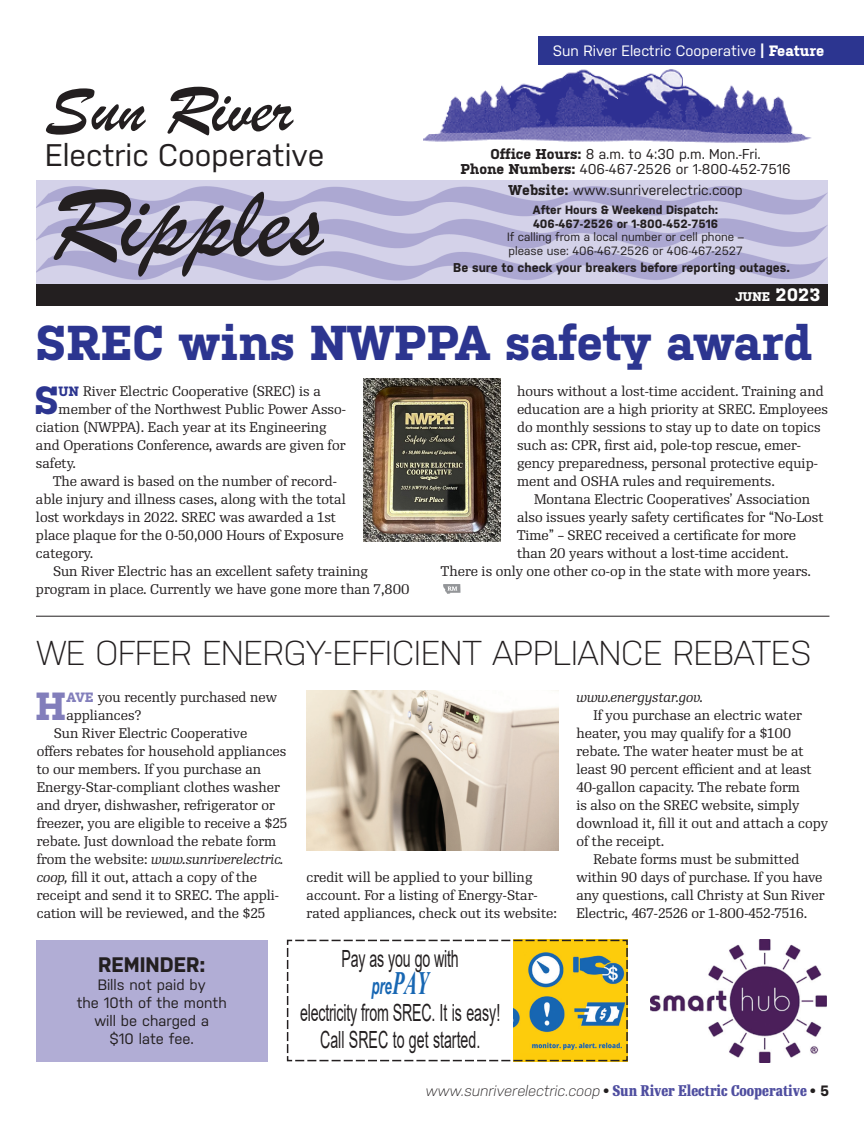
<style>
.page{position:relative;width:864px;height:1134px;background:#fff}
.page>*{position:absolute;margin:0;border:0;box-sizing:border-box;transform-origin:0 0}
.t1{font:108px "Brush Script";color:#231f20}
.t2{font:71.7px "Brush Script";color:#231f20}
.Headline_Co-op_Kultu{font:700 48.9px "Kulturista";color:#2c3590}
.Lead-in_copy_ragR{font:700 39.15px "Kulturista";color:#2c3590}
.Lead-in_copy_ragR-2{font:700 39.15px "Kulturista";color:#827ebb}
.Headline{font:300 34.5px "Nudista";color:#231f20}
.t3{font:31.2px "Nudista";color:#231f20}
.Body{font:23.7px "Arial";letter-spacing:-.015em;color:#231f20;scale:.6 1}
.Body-2{font:italic 700 22.2px "Arial";color:#1867b3;scale:.6 1}
.Body-3{font:700 21px "Nudista";color:#231f20}
.Body-4{font:15px/18px "Nudista";color:#231f20;text-align:center}
.t4{font:700 15px "Re Public Cond";color:#4f4ea0}
.Running_Head{font:15px "Nudista";color:#fff}
.Co-op_subhead{font:14.25px/15px "Nudista";color:#231f20;text-align:center}
.Body_Copy_RePublic_r{font:13.5px/18px "Re Public";color:#231f20}
.Lead-in_copy_ragR-3{font:13.5px/18px "Re Public";color:#231f20}
.Body_Copy_RePublic_r-2{font:italic 13.5px "Re Public";color:#231f20}
.Co-op_subhead-2{font:700 12.75px "Nudista";color:#231f20}
.t5{font:700 12.6px "Kulturista";color:#fff}
.Co-op_subhead-3{font:12px/13.5px "Nudista";color:#211d1e;text-align:center}
.s1{font-family:"Kulturista";font-weight:700}
.s2{font-weight:700;color:#231f20}
.s3{font-size:18px}
.s4{font-family:"Kulturista";font-weight:700;color:#2c3590}
.s5{font-family:"Kulturista";font-weight:700;color:#827ebb}
.s6{font-style:italic}
.s7{font-family:"Times New Roman";font-size:32.55px}
.s8{font-family:"Nudista";font-weight:300;font-style:italic;color:#231f20}
.s9{font-family:"Nudista";color:#231f20}
</style>
<div class="page">
<div style="left:539px;top:37px;width:325px;height:28px;background:#2c3590"></div>
<img style="left:37px;top:181px;width:791px;height:104px">
<img style="left:423px;top:69px;width:389px;height:73px">
<div style="left:37px;top:285px;width:791px;height:21px;background:#231f20"></div>
<svg style="left:443px;top:584px;width:17px;height:10px"></svg>
<img style="left:364px;top:379px;width:137px;height:162px">
<div style="left:36px;top:940px;width:232px;height:121px;background:#b1add5"></div>
<img style="left:651px;top:940px;width:175px;height:123px">
<svg style="left:286px;top:939px;width:342px;height:123px"></svg>
<hr style="left:36px;top:616px;width:793px;height:1px;background:#231f20">
<img style="left:307px;top:690px;width:252px;height:160px">
<p class="Running_Head" style="left:553px;top:42px;width:273px">Sun River Electric Cooperative <span class="s1">| Feature</span></p>
<p class="t2" style="left:45px;top:65px;width:249px">Sun River</p>
<p class="t3" style="left:45px;top:138px;width:281px">Electric Cooperative</p>
<p class="Co-op_subhead" style="left:460px;top:147px;width:332px"><span class="s1">Office Hours:</span> 8 a.m. to 4:30 p.m. Mon.-Fri.<br><span class="s1">Phone Numbers:</span> 406-467-2526 or 1-800-452-7516</p>
<p class="Co-op_subhead" style="left:509px;top:182px;width:235px"><span class="s1">Website:</span> www.sunriverelectric.coop</p>
<p class="t1" style="left:50px;top:156px;width:275px">Ripples</p>
<p class="Co-op_subhead-3" style="left:507px;top:203px;width:238px"><span class="s2">After Hours &amp; Weekend Dispatch:<br>406-467-2526 or 1-800-452-7516<br></span>If calling from a local number or cell phone – please use: 406-467-2526 or 406-467-2527</p>
<p class="Co-op_subhead-2" style="left:453px;top:260px;width:338px">Be sure to check your breakers before reporting outages.</p>
<p class="t5" style="left:735px;top:289px;width:87px">JUNE <span class="s3">2023</span></p>
<p class="Headline_Co-op_Kultu" style="left:36px;top:315px;width:777px">SREC wins NWPPA safety award</p>
<p class="Lead-in_copy_ragR" style="left:34px;top:378px;width:26px">S</p>
<p class="Lead-in_copy_ragR-3" style="left:59px;top:383px;width:264px"><span class="s4">UN</span> River Electric Cooperative (SREC) is a</p>
<p class="Lead-in_copy_ragR-3" style="left:59px;top:401px;width:289px">member of the Northwest Public Power Asso-</p>
<p class="Lead-in_copy_ragR-3" style="left:36px;top:419px;width:292px">ciation (NWPPA). Each year at its Engineering</p>
<p class="Lead-in_copy_ragR-3" style="left:36px;top:437px;width:311px">and Operations Conference, awards are given for</p>
<p class="Lead-in_copy_ragR-3" style="left:36px;top:455px;width:42px">safety.</p>
<p class="Body_Copy_RePublic_r" style="left:36px;top:473px;width:311px;text-indent:17px">The award is based on the number of record&shy;able injury and illness cases, along with the total lost workdays in 2022. SREC was awarded a 1st place plaque for the 0-50,000 Hours of Exposure category.</p>
<p class="Body_Copy_RePublic_r" style="left:36px;top:563px;width:375px;text-indent:17px">Sun River Electric has an excellent safety training program in place. Currently we have gone more than 7,800</p>
<p class="Body_Copy_RePublic_r" style="left:517px;top:383px;width:312px">hours without a lost-time accident. Training and education are a high priority at SREC. Employees do monthly sessions to stay up to date on topics such as: CPR, first aid, pole-top rescue, emer&shy;gency preparedness, personal protective equip&shy;ment and OSHA rules and requirements.</p>
<p class="Body_Copy_RePublic_r" style="left:534px;top:491px;width:278px">Montana Electric Cooperatives’ Association</p>
<p class="Body_Copy_RePublic_r" style="left:517px;top:509px;width:308px">also issues yearly safety certificates for “No-Lost</p>
<p class="Body_Copy_RePublic_r" style="left:517px;top:527px;width:281px">Time” – SREC received a certificate for more</p>
<p class="Body_Copy_RePublic_r" style="left:517px;top:545px;width:273px">than 20 years without a lost-time accident.</p>
<p class="Body_Copy_RePublic_r" style="left:441px;top:563px;width:372px">There is only one other co-op in the state with more years.</p>
<p class="Headline" style="left:37px;top:633px;width:777px">WE OFFER ENERGY-EFFICIENT APPLIANCE REBATES</p>
<p class="Lead-in_copy_ragR-2" style="left:35px;top:684px;width:33px">H</p>
<p class="Lead-in_copy_ragR-3" style="left:66px;top:689px;width:212px"><span class="s5">AVE</span> you recently purchased new appliances?</p>
<p class="Body_Copy_RePublic_r" style="left:37px;top:725px;width:252px;text-indent:17px">Sun River Electric Cooperative<br>offers rebates for household appliances to our members. If you purchase an Energy-Star-compliant clothes washer and dryer, dishwasher, refrigerator or freezer, you are eligible to receive a $25 rebate. Just download the rebate form from the website: <span class="s6">www.sunriverelectric. coop,</span> fill it out, attach a copy of the receipt and send it to SREC. The appli&shy;cation will be reviewed, and the $25</p>
<p class="Body-3" style="left:98px;top:953px;width:109px">REMINDER:</p>
<p class="Body-4" style="left:77px;top:976px;width:152px">Bills not paid by<br>the 10th of the month will be charged a<br>$10 late fee.</p>
<p class="Body_Copy_RePublic_r" style="left:307px;top:869px;width:252px">credit will be applied to your billing account. For a listing of Energy-Star&shy;rated appliances, check out its website:</p>
<p class="Body" style="left:342px;top:943px;width:197px">Pay as you go with</p>
<p class="Body-2" style="left:372px;top:972px;width:97px">pre<span class="s7">PAY</span></p>
<p class="Body" style="left:300px;top:997px;width:335px">electricity from SREC. It is easy!</p>
<p class="Body" style="left:320px;top:1024px;width:269px">Call SREC to get started.</p>
<p class="Body_Copy_RePublic_r-2" style="left:576px;top:689px;width:128px">www.energystar.gov.</p>
<p class="Body_Copy_RePublic_r" style="left:576px;top:707px;width:253px;text-indent:17px">If you purchase an electric water heater, you may qualify for a $100 rebate. The water heater must be at least 90 percent efficient and at least 40-gallon capacity. The rebate form<br>is also on the SREC website, simply download it, fill it out and attach a copy of the receipt.</p>
<p class="Body_Copy_RePublic_r" style="left:576px;top:851px;width:250px;text-indent:17px">Rebate forms must be submitted within 90 days of purchase. If you have any questions, call Christy at Sun River Electric, 467-2526 or 1-800-452-7516.</p>
<p class="t4" style="left:425px;top:1082px;width:406px"><span class="s8">www.sunriverelectric.coop</span> <span class="s9">•</span> Sun River Electric Cooperative <span class="s9">• 5</span></p>
</div>
